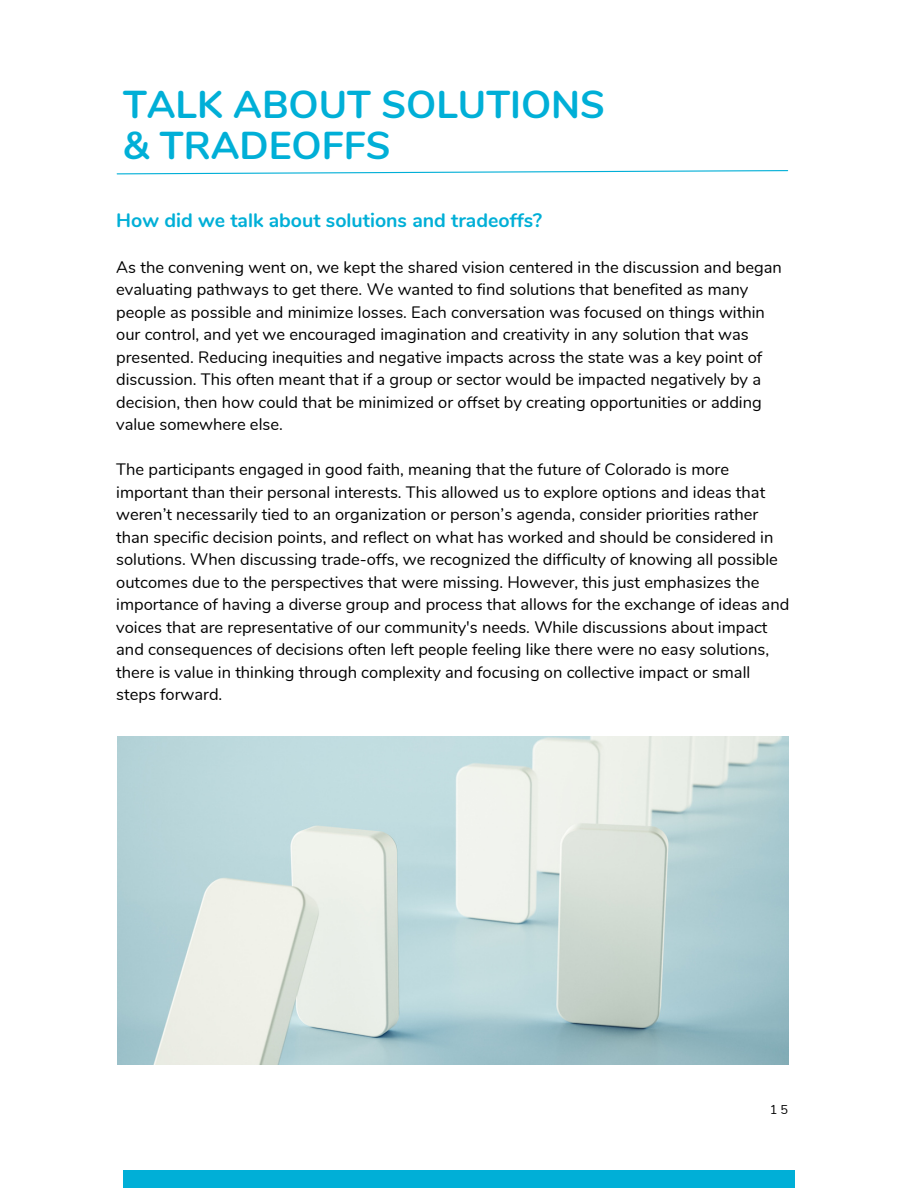
<style>
.page{position:relative;width:918px;height:1188px;background:#fff}
.page>*{position:absolute;margin:0;border:0;box-sizing:border-box;transform-origin:0 0}
.t1{font:700 38.85px/40.5px "Nunito";color:#00afd7}
.t2{font:700 19.5px "Nunito";color:#00afd7}
.t3{font:16.5px/22.5px "Nunito";color:#000}
.t4{font:12.75px "Nunito";color:#000001}
</style>
<div class="page">
<svg style="left:116px;top:170px;width:673px;height:5px"></svg>
<div style="left:123px;top:1170px;width:672px;height:18px;background:#00afd7"></div>
<img style="left:118px;top:737px;width:670px;height:327px">
<p class="t1" style="left:123px;top:85px;width:484px">TALK ABOUT SOLUTIONS &amp; TRADEOFFS</p>
<p class="t2" style="left:116px;top:207px;width:427px">How did we talk about solutions and tradeoffs?</p>
<p class="t3" style="left:116px;top:256px;width:667px">As the convening went on, we kept the shared vision centered in the discussion and began evaluating pathways to get there. We wanted to find solutions that benefited as many people as possible and minimize losses. Each conversation was focused on things within our control, and yet we encouraged imagination and creativity in any solution that was presented. Reducing inequities and negative impacts across the state was a key point of discussion. This often meant that if a group or sector would be impacted negatively by a decision, then how could that be minimized or offset by creating opportunities or adding value somewhere else.</p>
<p class="t3" style="left:116px;top:459px;width:675px">The participants engaged in good faith, meaning that the future of Colorado is more important than their personal interests. This allowed us to explore options and ideas that weren’t necessarily tied to an organization or person’s agenda, consider priorities rather than specific decision points, and reflect on what has worked and should be considered in solutions. When discussing trade-offs, we recognized the difficulty of knowing all possible outcomes due to the perspectives that were missing. However, this just emphasizes the importance of having a diverse group and process that allows for the exchange of ideas and voices that are representative of our community's needs. While discussions about impact and consequences of decisions often left people feeling like there were no easy solutions, there is value in thinking through complexity and focusing on collective impact or small steps forward.</p>
<p class="t4" style="left:770px;top:1101px;width:20px">15</p>
</div>
